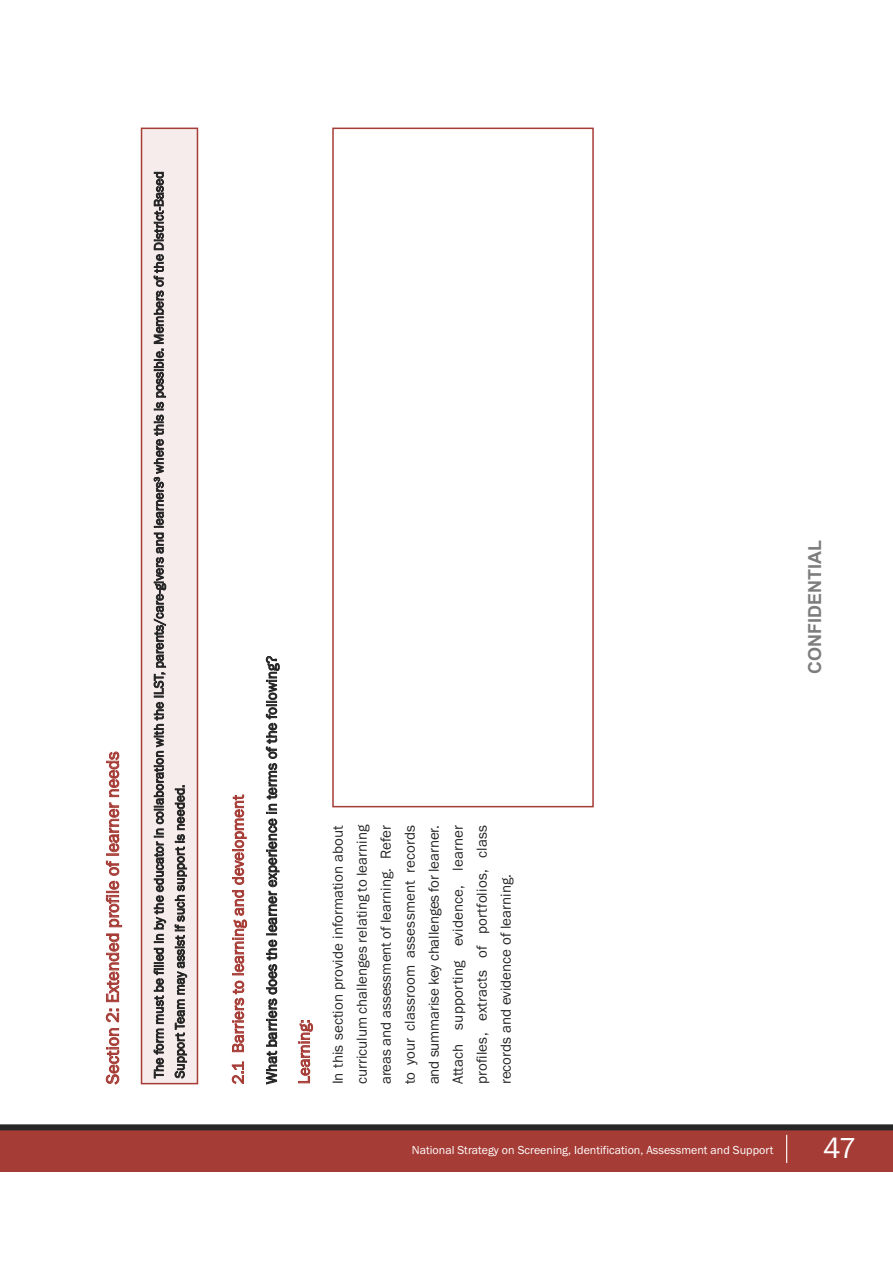
<style>
.page{position:relative;width:893px;height:1263px;background:#fff}
.page>*{position:absolute;margin:0;border:0;box-sizing:border-box;transform-origin:0 0}
.t1{font:30px "Franklin Gothic";color:#fff}
.t2{font:18px "Franklin Gothic";color:#a63c36}
.t3{font:700 18px "Arial";color:#7d7d7d}
.t4{font:16.5px "Franklin Gothic";color:#a63c36}
.t5{font:15px/24px "Franklin Gothic";color:#272627;text-align:justify}
.t6{font:13.5px/21px "Franklin Gothic";color:#272627}
.t7{font:12px "Franklin Gothic";color:#fff}
</style>
<div class="page">
<div style="left:0;top:1130px;width:893px;height:42px;background:#a63c36"></div>
<svg style="left:786px;top:1135px;width:1px;height:28px"></svg>
<div style="left:0;top:1124px;width:893px;height:6px;background:#272627"></div>
<div style="left:142px;top:129px;width:55px;height:954px;background:#f6eceb"></div>
<div style="left:141px;top:128px;width:57px;height:956px;border:2px solid #a63c36"></div>
<div style="left:332px;top:128px;width:262px;height:679px;border:2px solid #a63c36"></div>
<p class="t2" style="left:102px;top:1084px;width:334px;rotate:-90deg">Section 2: Extended profile of learner needs</p>
<p class="t6" style="left:148px;top:1078px;width:908px;rotate:-90deg">The form must be filled in by the educator in collaboration with the ILST, parents/care-givers and learners<sup>3</sup> where this is possible. Members of the District-Based<br>Support Team may assist if such support is needed.</p>
<p class="t4" style="left:228px;top:1084px;width:291px;rotate:-90deg">2.1 Barriers to learning and development</p>
<p class="t5" style="left:259px;top:1084px;width:430px;rotate:-90deg">What barriers does the learner experience in terms of the following?</p>
<p class="t4" style="left:294px;top:1084px;width:66px;rotate:-90deg">Learning:</p>
<p class="t5" style="left:325px;top:1084px;width:261px;rotate:-90deg">In this section provide information about curriculum challenges relating to learning areas and assessment of learning. Refer to your classroom assessment records and summarise key challenges for learner.<br>Attach supporting evidence, learner profiles, extracts of portfolios, class records and evidence of learning.</p>
<p class="t3" style="left:804px;top:674px;width:135px;rotate:-90deg">CONFIDENTIAL</p>
<p class="t7" style="left:412px;top:1143px;width:363px">National Strategy on Screening, Identification, Assessment and Support</p>
<h1 class="t1" style="left:823px;top:1130px;width:35px">47</h1>
</div>
